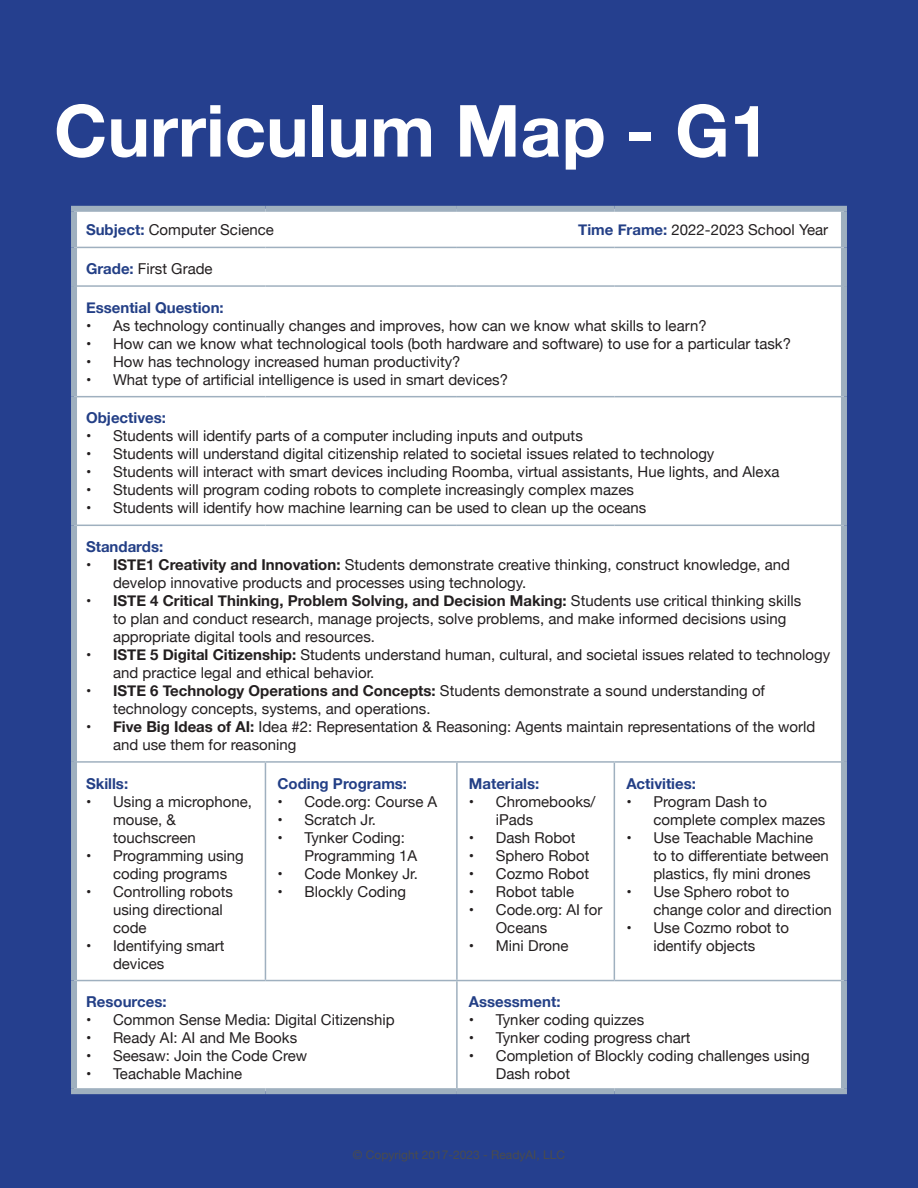
<style>
.page{position:relative;width:918px;height:1188px;background:#253f8e}
.page>*{position:absolute;margin:0;border:0;box-sizing:border-box;transform-origin:0 0}
.t1{font:700 72px "Helvetica Neue";color:#fff}
.t2{font:15px/18px "Helvetica Neue";color:#231f20}
.t3{font:700 15px "Helvetica Neue";color:#233f86}
.t4{font:12px "Helvetica Neue";color:#4b4c4c}
.s1{font-weight:700;color:#233f86}
.s2{font-weight:700}
</style>
<div class="page">
<div style="left:77px;top:212px;width:764px;height:876px;background:#fff"></div>
<div style="left:71px;top:206px;width:194px;height:6px;background:#9fb0bf"></div>
<div style="left:71px;top:212px;width:6px;height:35px;background:#9fb0bf"></div>
<div style="left:265px;top:206px;width:192px;height:6px;background:#9fb0bf"></div>
<div style="left:457px;top:206px;width:157px;height:6px;background:#9fb0bf"></div>
<div style="left:614px;top:206px;width:233px;height:6px;background:#9fb0bf"></div>
<div style="left:841px;top:212px;width:6px;height:35px;background:#9fb0bf"></div>
<div style="left:71px;top:247px;width:6px;height:39px;background:#9fb0bf"></div>
<div style="left:841px;top:247px;width:6px;height:39px;background:#9fb0bf"></div>
<div style="left:71px;top:286px;width:6px;height:111px;background:#9fb0bf"></div>
<div style="left:841px;top:286px;width:6px;height:111px;background:#9fb0bf"></div>
<div style="left:71px;top:397px;width:6px;height:128px;background:#9fb0bf"></div>
<div style="left:841px;top:397px;width:6px;height:128px;background:#9fb0bf"></div>
<div style="left:71px;top:525px;width:6px;height:237px;background:#9fb0bf"></div>
<div style="left:841px;top:525px;width:6px;height:237px;background:#9fb0bf"></div>
<div style="left:71px;top:762px;width:6px;height:219px;background:#9fb0bf"></div>
<div style="left:841px;top:762px;width:6px;height:219px;background:#9fb0bf"></div>
<div style="left:71px;top:981px;width:6px;height:107px;background:#9fb0bf"></div>
<div style="left:841px;top:981px;width:6px;height:107px;background:#9fb0bf"></div>
<div style="left:71px;top:1088px;width:194px;height:6px;background:#9fb0bf"></div>
<div style="left:265px;top:1088px;width:192px;height:6px;background:#9fb0bf"></div>
<div style="left:457px;top:1088px;width:157px;height:6px;background:#9fb0bf"></div>
<div style="left:614px;top:1088px;width:233px;height:6px;background:#9fb0bf"></div>
<hr style="left:77px;top:247px;width:188px;height:1px;background:#9fb0bf">
<hr style="left:265px;top:247px;width:192px;height:1px;background:#9fb0bf">
<hr style="left:457px;top:247px;width:157px;height:1px;background:#9fb0bf">
<hr style="left:614px;top:247px;width:227px;height:1px;background:#9fb0bf">
<hr style="left:77px;top:285px;width:188px;height:2px;background:#9fb0bf">
<hr style="left:265px;top:285px;width:192px;height:2px;background:#9fb0bf">
<hr style="left:457px;top:285px;width:157px;height:2px;background:#9fb0bf">
<hr style="left:614px;top:285px;width:227px;height:2px;background:#9fb0bf">
<hr style="left:77px;top:396px;width:188px;height:1px;background:#9fb0bf">
<hr style="left:265px;top:396px;width:192px;height:1px;background:#9fb0bf">
<hr style="left:457px;top:396px;width:157px;height:1px;background:#9fb0bf">
<hr style="left:614px;top:396px;width:227px;height:1px;background:#9fb0bf">
<hr style="left:77px;top:525px;width:188px;height:1px;background:#9fb0bf">
<hr style="left:265px;top:525px;width:192px;height:1px;background:#9fb0bf">
<hr style="left:457px;top:525px;width:157px;height:1px;background:#9fb0bf">
<hr style="left:614px;top:525px;width:227px;height:1px;background:#9fb0bf">
<hr style="left:77px;top:761px;width:188px;height:2px;background:#9fb0bf">
<hr style="left:265px;top:761px;width:192px;height:2px;background:#9fb0bf">
<hr style="left:265px;top:763px;width:1px;height:217px;background:#9fb0bf">
<hr style="left:457px;top:761px;width:157px;height:2px;background:#9fb0bf">
<hr style="left:456px;top:763px;width:2px;height:217px;background:#9fb0bf">
<hr style="left:614px;top:761px;width:227px;height:2px;background:#9fb0bf">
<hr style="left:614px;top:763px;width:1px;height:217px;background:#9fb0bf">
<hr style="left:77px;top:980px;width:188px;height:1px;background:#9fb0bf">
<hr style="left:265px;top:980px;width:192px;height:1px;background:#9fb0bf">
<hr style="left:457px;top:980px;width:157px;height:1px;background:#9fb0bf">
<hr style="left:456px;top:981px;width:2px;height:107px;background:#9fb0bf">
<hr style="left:614px;top:980px;width:227px;height:1px;background:#9fb0bf">
<h1 class="t1" style="left:54px;top:74px;width:717px">Curriculum Map - G1</h1>
<p class="t2" style="left:86px;top:222px;width:189px"><span class="s1">Subject:</span> Computer Science</p>
<p class="t2" style="left:578px;top:222px;width:252px"><span class="s1">Time Frame:</span> 2022-2023 School Year</p>
<p class="t2" style="left:86px;top:261px;width:128px"><span class="s1">Grade:</span> First Grade</p>
<p class="t3" style="left:86px;top:296px;width:139px">Essential Question:</p>
<p class="t2" style="left:86px;top:317px;width:622px">• As technology continually changes and improves, how can we know what skills to learn?</p>
<p class="t2" style="left:86px;top:335px;width:707px">• How can we know what technological tools (both hardware and software) to use for a particular task?</p>
<p class="t2" style="left:86px;top:353px;width:376px">• How has technology increased human productivity?</p>
<p class="t2" style="left:86px;top:371px;width:424px">• What type of artificial intelligence is used in smart devices?</p>
<p class="t3" style="left:86px;top:406px;width:82px">Objectives:</p>
<p class="t2" style="left:86px;top:428px;width:498px">• Students will identify parts of a computer including inputs and outputs</p>
<p class="t2" style="left:86px;top:446px;width:630px">• Students will understand digital citizenship related to societal issues related to technology</p>
<p class="t2" style="left:86px;top:464px;width:695px">• Students will interact with smart devices including Roomba, virtual assistants, Hue lights, and Alexa</p>
<p class="t2" style="left:86px;top:482px;width:549px">• Students will program coding robots to complete increasingly complex mazes</p>
<p class="t2" style="left:86px;top:500px;width:562px">• Students will identify how machine learning can be used to clean up the oceans</p>
<p class="t3" style="left:86px;top:535px;width:79px">Standards:</p>
<p class="t2" style="left:113px;top:556px;width:679px;text-indent:-27px"><span class="s2">• ISTE1 Creativity and Innovation:</span> Students demonstrate creative thinking, construct knowledge, and develop innovative products and processes using technology.</p>
<p class="t2" style="left:113px;top:592px;width:690px;text-indent:-27px"><span class="s2">• ISTE 4 Critical Thinking, Problem Solving, and Decision Making:</span> Students use critical thinking skills to plan and conduct research, manage projects, solve problems, and make informed decisions using appropriate digital tools and resources.</p>
<p class="t2" style="left:113px;top:646px;width:719px;text-indent:-27px"><span class="s2">• ISTE 5 Digital Citizenship:</span> Students understand human, cultural, and societal issues related to technology and practice legal and ethical behavior.</p>
<p class="t2" style="left:113px;top:682px;width:654px;text-indent:-27px"><span class="s2">• ISTE 6 Technology Operations and Concepts:</span> Students demonstrate a sound understanding of technology concepts, systems, and operations.</p>
<p class="t2" style="left:113px;top:718px;width:704px;text-indent:-27px"><span class="s2">• Five Big Ideas of AI:</span> Idea #2: Representation &amp; Reasoning: Agents maintain representations of the world and use them for reasoning</p>
<p class="t3" style="left:86px;top:771px;width:44px">Skills:</p>
<p class="t2" style="left:113px;top:793px;width:140px;text-indent:-27px">• Using a microphone, mouse, &amp; touchscreen</p>
<p class="t2" style="left:113px;top:847px;width:132px;text-indent:-27px">• Programming using coding programs</p>
<p class="t2" style="left:113px;top:883px;width:122px;text-indent:-27px">• Controlling robots using directional code</p>
<p class="t2" style="left:113px;top:937px;width:113px;text-indent:-27px">• Identifying smart devices</p>
<p class="t3" style="left:277px;top:771px;width:131px">Coding Programs:</p>
<p class="t2" style="left:277px;top:793px;width:161px">• Code.org: Course A</p>
<p class="t2" style="left:277px;top:811px;width:100px">• Scratch Jr.</p>
<p class="t2" style="left:304px;top:829px;width:114px;text-indent:-27px">• Tynker Coding:<br>Programming 1A</p>
<p class="t2" style="left:277px;top:865px;width:142px">• Code Monkey Jr.</p>
<p class="t2" style="left:277px;top:883px;width:130px">• Blockly Coding</p>
<p class="t3" style="left:469px;top:771px;width:72px">Materials:</p>
<p class="t2" style="left:496px;top:793px;width:101px;text-indent:-27px">• Chromebooks/ iPads</p>
<p class="t2" style="left:469px;top:829px;width:108px">• Dash Robot</p>
<p class="t2" style="left:469px;top:847px;width:122px">• Sphero Robot</p>
<p class="t2" style="left:469px;top:865px;width:122px">• Cozmo Robot</p>
<p class="t2" style="left:469px;top:883px;width:107px">• Robot table</p>
<p class="t2" style="left:496px;top:901px;width:108px;text-indent:-27px">• Code.org: AI for<br>Oceans</p>
<p class="t2" style="left:469px;top:937px;width:101px">• Mini Drone</p>
<p class="t3" style="left:626px;top:771px;width:71px">Activities:</p>
<p class="t2" style="left:653px;top:793px;width:173px;text-indent:-27px">• Program Dash to complete complex mazes</p>
<p class="t2" style="left:653px;top:829px;width:177px;text-indent:-27px">• Use Teachable Machine to to differentiate between plastics, fly mini drones</p>
<p class="t2" style="left:653px;top:883px;width:180px;text-indent:-27px">• Use Sphero robot to change color and direction</p>
<p class="t2" style="left:626px;top:919px;width:164px;text-align:center">• Use Cozmo robot to identify objects</p>
<p class="t3" style="left:86px;top:990px;width:82px">Resources:</p>
<p class="t2" style="left:86px;top:1012px;width:310px">• Common Sense Media: Digital Citizenship</p>
<p class="t2" style="left:86px;top:1030px;width:213px">• Ready AI: AI and Me Books</p>
<p class="t2" style="left:86px;top:1048px;width:223px">• Seesaw: Join the Code Crew</p>
<p class="t2" style="left:86px;top:1066px;width:158px">• Teachable Machine</p>
<p class="t3" style="left:469px;top:990px;width:93px">Assessment:</p>
<p class="t2" style="left:469px;top:1012px;width:177px">• Tynker coding quizzes</p>
<p class="t2" style="left:469px;top:1030px;width:223px">• Tynker coding progress chart</p>
<p class="t2" style="left:496px;top:1048px;width:315px;text-indent:-27px">• Completion of Blockly coding challenges using<br>Dash robot</p>
<p class="t4" style="left:353px;top:1146px;width:214px">© Copyright 2017-2023 - ReadyAI, LLC</p>
</div>
